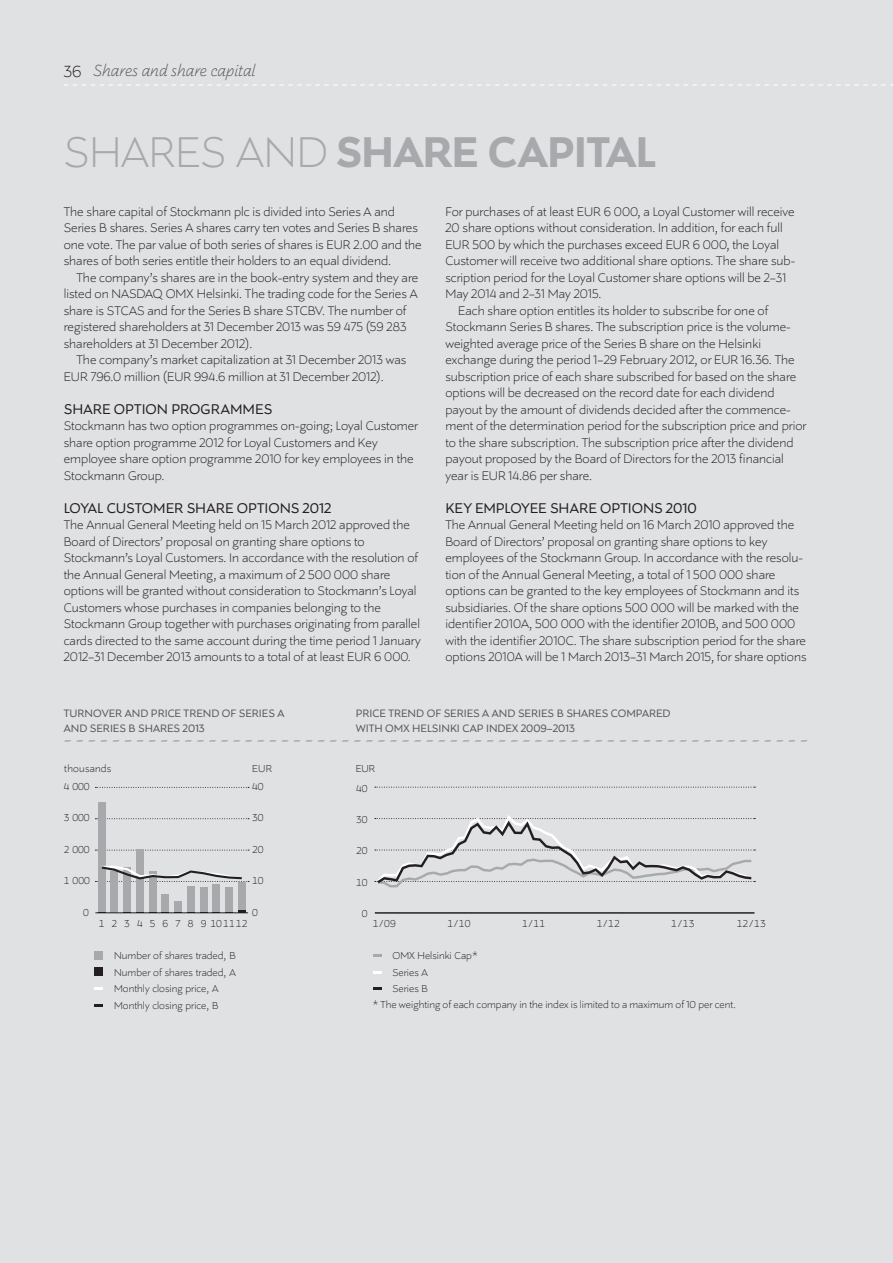
<style>
.page{position:relative;width:893px;height:1263px;background:#e0e1e3}
.page>*{position:absolute;margin:0;border:0;box-sizing:border-box;transform-origin:0 0}
.t1{font:700 48px "Stockmann Sans";color:#a8a9ad}
.t2{font:300 48px "Stockmann Sans";color:#a8a9ad}
.t3{font:italic 300 18px "Stockmann Sans";color:#57585a}
.t4{font:15.75px "Stockmann Sans";color:#231f20}
.t5{font:300 13.95px/16.5px "Stockmann Sans";color:#231f20}
.t6{font:12px "Stockmann Sans";color:#57585a}
.t7{font:11.25px/16.5px "Stockmann Sans Light Tabular";color:#231f20}
.t8{font:300 11.25px "Stockmann Sans";color:#231f20}
.t9{font:11.25px "Stockmann Sans Light Tabular";letter-spacing:.62em;color:#231f20}
.t10{font:11.25px "Stockmann Sans Light Tabular";letter-spacing:.02em;color:#231f20}
.s1{font-style:normal;color:#231f20}
</style>
<div class="page">
<svg style="left:64px;top:84px;width:829px;height:2px"></svg>
<svg style="left:95px;top:850px;width:154px;height:1px"></svg>
<svg style="left:95px;top:818px;width:154px;height:1px"></svg>
<svg style="left:95px;top:787px;width:154px;height:1px"></svg>
<svg style="left:187px;top:910px;width:59px;height:2px"></svg>
<div style="left:98px;top:802px;width:8px;height:110px;background:#a8a9ad"></div>
<div style="left:111px;top:871px;width:7px;height:41px;background:#a8a9ad"></div>
<div style="left:123px;top:867px;width:8px;height:45px;background:#a8a9ad"></div>
<div style="left:136px;top:849px;width:8px;height:63px;background:#a8a9ad"></div>
<div style="left:149px;top:871px;width:7px;height:41px;background:#a8a9ad"></div>
<div style="left:162px;top:894px;width:7px;height:18px;background:#a8a9ad"></div>
<div style="left:174px;top:901px;width:8px;height:11px;background:#a8a9ad"></div>
<div style="left:187px;top:885px;width:8px;height:26px;background:#a8a9ad"></div>
<div style="left:200px;top:887px;width:7px;height:24px;background:#a8a9ad"></div>
<div style="left:212px;top:884px;width:8px;height:27px;background:#a8a9ad"></div>
<div style="left:225px;top:887px;width:8px;height:24px;background:#a8a9ad"></div>
<div style="left:238px;top:882px;width:8px;height:28px;background:#a8a9ad"></div>
<hr style="left:95px;top:912px;width:153px;height:1px;background:#231f20">
<svg style="left:95px;top:866px;width:154px;height:16px"></svg>
<div style="left:94px;top:951px;width:9px;height:8px;background:#a8a9ad"></div>
<div style="left:94px;top:967px;width:9px;height:9px;background:#231f20"></div>
<svg style="left:94px;top:988px;width:9px;height:2px"></svg>
<svg style="left:94px;top:1004px;width:9px;height:2px"></svg>
<svg style="left:373px;top:955px;width:8px;height:2px"></svg>
<svg style="left:373px;top:971px;width:8px;height:2px"></svg>
<svg style="left:373px;top:987px;width:8px;height:3px"></svg>
<hr style="left:375px;top:913px;width:379px;height:1px;background:#231f20">
<hr style="left:375px;top:912px;width:379px;height:1px;background:#231f20">
<svg style="left:375px;top:787px;width:380px;height:1px"></svg>
<svg style="left:375px;top:815px;width:380px;height:72px"></svg>
<svg style="left:65px;top:740px;width:742px;height:2px"></svg>
<p class="t3" style="left:64px;top:61px;width:193px"><span class="s1">36</span> Shares and share capital</p>
<h1 class="t2" style="left:64px;top:125px;width:204px">Shares and</h1>
<h1 class="t1" style="left:337px;top:124px;width:312px">SHARE CAPITAL</h1>
<p class="t5" style="left:64px;top:203px;width:359px">The share capital of Stockmann plc is divided into Series A and Series B shares. Series A shares carry ten votes and Series B shares one vote. The par value of both series of shares is EUR 2.00 and the shares of both series entitle their holders to an equal dividend.</p>
<p class="t5" style="left:64px;top:269px;width:356px;text-indent:13px">The company’s shares are in the book-entry system and they are listed on NASDAQ OMX Helsinki. The trading code for the Series A share is STCAS and for the Series B share STCBV. The number of registered shareholders at 31 December 2013 was 59 475 (59 283 shareholders at 31 December 2012).</p>
<p class="t5" style="left:64px;top:352px;width:344px;text-indent:13px">The company’s market capitalization at 31 December 2013 was<br>EUR 796.0 million (EUR 994.6 million at 31 December 2012).</p>
<p class="t4" style="left:64px;top:399px;width:30px">SHARE</p>
<p class="t4" style="left:114px;top:399px;width:37px">OPTION</p>
<p class="t4" style="left:171px;top:399px;width:20px">PROGRA</p>
<p class="t4" style="left:230px;top:399px;width:34px">MMES</p>
<p class="t5" style="left:64px;top:418px;width:356px">Stockmann has two option programmes on-going; Loyal Customer share option programme 2012 for Loyal Customers and Key employee share option programme 2010 for key employees in the Stockmann Group.</p>
<p class="t4" style="left:64px;top:498px;width:10px">LOYA</p>
<p class="t4" style="left:97px;top:498px;width:120px">L CUSTOMER SHARE</p>
<p class="t4" style="left:237px;top:498px;width:37px">OPTIONS</p>
<p class="t4" style="left:303px;top:498px;width:30px">2012</p>
<p class="t5" style="left:64px;top:517px;width:359px">The Annual General Meeting held on 15 March 2012 approved the Board of Directors’ proposal on granting share options to Stockmann’s Loyal Customers. In accordance with the resolution of the Annual General Meeting, a maximum of 2 500 000 share options will be granted without consideration to Stockmann’s Loyal Customers whose purchases in companies belonging to the Stockmann Group together with purchases originating from parallel cards directed to the same account during the time period 1 January 2012–31 December 2013 amounts to a total of at least EUR 6 000.</p>
<p class="t5" style="left:445px;top:203px;width:351px">For purchases of at least EUR 6 000, a Loyal Customer will receive</p>
<p class="t5" style="left:445px;top:220px;width:339px">20 share options without consideration. In addition, for each full</p>
<p class="t5" style="left:445px;top:236px;width:335px">EUR 500 by which the purchases exceed EUR 6 000, the Loyal</p>
<p class="t5" style="left:445px;top:253px;width:351px">Customer will receive two additional share options. The share sub-</p>
<p class="t5" style="left:445px;top:269px;width:342px">scription period for the Loyal Customer share options will be 2–31</p>
<p class="t5" style="left:445px;top:286px;width:157px">May 2014 and 2–31 May 2015.</p>
<p class="t5" style="left:458px;top:302px;width:312px">Each share option entitles its holder to subscribe for one of</p>
<p class="t5" style="left:445px;top:319px;width:347px">Stockmann Series B shares. The subscription price is the volume-</p>
<p class="t5" style="left:445px;top:335px;width:317px">weighted average price of the Series B share on the Helsinki</p>
<p class="t5" style="left:445px;top:352px;width:351px">exchange during the period 1–29 February 2012, or EUR 16.36. The</p>
<p class="t5" style="left:445px;top:368px;width:352px">subscription price of each share subscribed for based on the share</p>
<p class="t5" style="left:445px;top:385px;width:331px">options will be decreased on the record date for each dividend</p>
<p class="t5" style="left:445px;top:401px;width:347px">payout by the amount of dividends decided after the commence-</p>
<p class="t5" style="left:445px;top:418px;width:362px">ment of the determination period for the subscription price and prior</p>
<p class="t5" style="left:445px;top:434px;width:350px">to the share subscription. The subscription price after the dividend</p>
<p class="t5" style="left:445px;top:451px;width:340px">payout proposed by the Board of Directors for the 2013 financial</p>
<p class="t5" style="left:445px;top:467px;width:148px">year is EUR 14.86 per share.</p>
<p class="t4" style="left:445px;top:498px;width:75px">KEY EMPLOYEE</p>
<p class="t4" style="left:550px;top:498px;width:30px">SHARE</p>
<p class="t4" style="left:600px;top:498px;width:37px">OPTIONS</p>
<p class="t4" style="left:666px;top:498px;width:32px">2010</p>
<p class="t5" style="left:445px;top:517px;width:363px">The Annual General Meeting held on 16 March 2010 approved the Board of Directors’ proposal on granting share options to key employees of the Stockmann Group. In accordance with the resolu&shy;tion of the Annual General Meeting, a total of 1 500 000 share options can be granted to the key employees of Stockmann and its subsidiaries. Of the share options 500 000 will be marked with the identifier 2010A, 500 000 with the identifier 2010B, and 500 000 with the identifier 2010C. The share subscription period for the share options 2010A will be 1 March 2013–31 March 2015, for share options</p>
<p class="t6" style="left:64px;top:707px;width:9px">TURNOVER</p>
<p class="t6" style="left:125px;top:707px;width:9px">AND</p>
<p class="t6" style="left:151px;top:707px;width:47px">PRICE TREND</p>
<p class="t6" style="left:222px;top:707px;width:31px">OF SERIES</p>
<p class="t6" style="left:277px;top:707px;width:9px">A</p>
<p class="t6" style="left:64px;top:721px;width:9px">AND</p>
<p class="t6" style="left:90px;top:721px;width:14px">SERIES</p>
<p class="t6" style="left:129px;top:721px;width:33px">B SHARES</p>
<p class="t6" style="left:183px;top:721px;width:24px">2013</p>
<p class="t6" style="left:356px;top:707px;width:47px">PRI CE TREND</p>
<p class="t6" style="left:427px;top:707px;width:24px">OF SERIES</p>
<p class="t6" style="left:482px;top:707px;width:19px">AAND</p>
<p class="t6" style="left:518px;top:707px;width:7px">SERIES</p>
<p class="t6" style="left:557px;top:707px;width:33px">B SHARES</p>
<p class="t6" style="left:611px;top:707px;width:40px">COMPARED</p>
<p class="t6" style="left:356px;top:721px;width:83px">WITH OMX HELSINKI</p>
<p class="t6" style="left:462px;top:721px;width:31px">CAP INDE</p>
<p class="t6" style="left:512px;top:721px;width:64px">X 2009–2013</p>
<p class="t10" style="left:64px;top:762px;width:49px">thousands</p>
<p class="t7" style="left:252px;top:761px;width:21px">EUR</p>
<p class="t7" style="left:356px;top:761px;width:21px">EUR</p>
<p class="t7" style="left:64px;top:778px;width:27px">4 000</p>
<p class="t7" style="left:252px;top:778px;width:13px">40</p>
<p class="t7" style="left:356px;top:780px;width:13px">40</p>
<p class="t7" style="left:64px;top:810px;width:27px">3 000</p>
<p class="t7" style="left:252px;top:810px;width:13px">30</p>
<p class="t7" style="left:356px;top:811px;width:13px">30</p>
<p class="t7" style="left:64px;top:841px;width:27px">2 000</p>
<p class="t7" style="left:252px;top:841px;width:13px">20</p>
<p class="t7" style="left:356px;top:843px;width:13px">20</p>
<p class="t7" style="left:64px;top:872px;width:27px">1 000</p>
<p class="t7" style="left:252px;top:872px;width:13px">10</p>
<p class="t7" style="left:356px;top:874px;width:13px">10</p>
<p class="t7" style="left:83px;top:904px;width:7px">0</p>
<p class="t7" style="left:252px;top:904px;width:7px">0</p>
<p class="t7" style="left:362px;top:906px;width:7px">0</p>
<p class="t9" style="left:99px;top:917px;width:150px">123456789101112</p>
<p class="t7" style="left:373px;top:915px;width:25px">1/09</p>
<p class="t7" style="left:447px;top:915px;width:25px">1/10</p>
<p class="t7" style="left:522px;top:915px;width:25px">1/11</p>
<p class="t7" style="left:597px;top:915px;width:25px">1/12</p>
<p class="t7" style="left:671px;top:915px;width:25px">1/13</p>
<p class="t7" style="left:737px;top:915px;width:30px">12/13</p>
<p class="t7" style="left:114px;top:948px;width:123px">Number of shares traded, B<br>Number of shares traded, A<br>Monthly closing price, A<br>Monthly closing price, B</p>
<p class="t7" style="left:393px;top:947px;width:87px">OMX Helsinki Cap*<br>Series A<br>Series B</p>
<p class="t8" style="left:373px;top:998px;width:365px">* The weighting of each company in the index is limited to a maximum of 10 per cent.</p>
</div>
